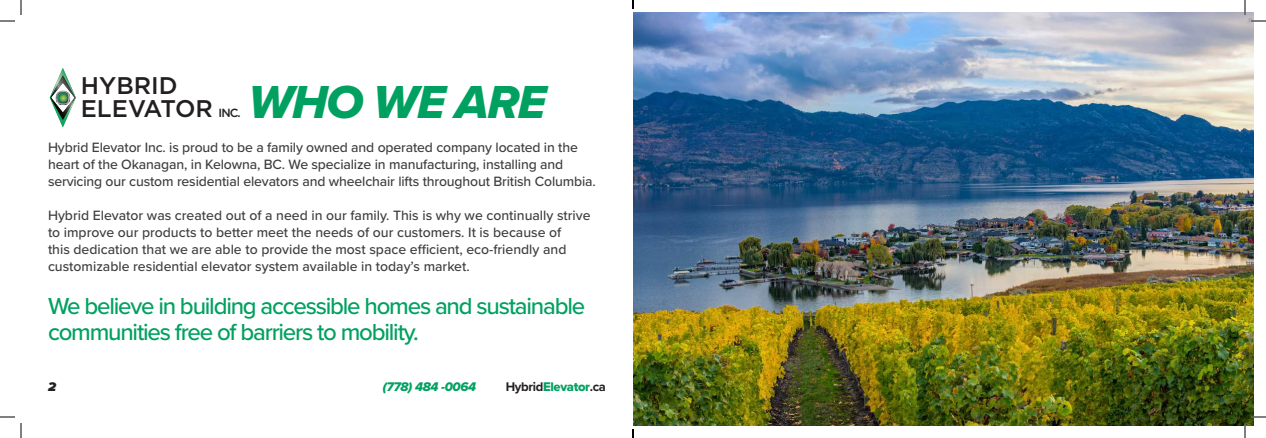
<style>
.page{position:relative;width:1266px;height:438px;background:#fff}
.page>*{position:absolute;margin:0;border:0;box-sizing:border-box;transform-origin:0 0}
.t1{font:48px "Proxima Nova Extrabld It";letter-spacing:-.025em;color:#00a160}
.t2{font:500 24.1px/22.5px "Gotham";color:#231f20}
.t3{font:500 24px/26px "Proxima Nova";letter-spacing:-.05em;color:#00a160}
.t4{font:500 14px/17px "Proxima Nova";color:#3e3e3f}
.t5{font:700 13px "Proxima Nova";letter-spacing:-.025em;color:#231f20}
.t6{font:13px "Proxima Nova Extrabld It";letter-spacing:-.025em;color:#00a160}
.t7{font:italic 900 13px "Proxima Nova";color:#231f20}
.s1{font-size:11.8px}
.s2{font-family:"Proxima Nova Extrabld";font-weight:400;color:#00a160}
</style>
<div class="page">
<svg style="left:50px;top:68px;width:26px;height:59px"></svg>
<img style="left:633px;top:12px;width:621px;height:414px">
<svg style="left:0;top:0;width:22px;height:22px"></svg>
<svg style="left:0;top:416px;width:22px;height:22px"></svg>
<svg style="left:1244px;top:0;width:22px;height:22px"></svg>
<svg style="left:1244px;top:416px;width:22px;height:22px"></svg>
<svg style="left:632px;top:0;width:2px;height:9px"></svg>
<svg style="left:632px;top:429px;width:2px;height:9px"></svg>
<h2 class="t2" style="left:81px;top:74px;width:161px">HYBRID<br>ELEVATOR <span class="s1">INC.</span></h2>
<h1 class="t1" style="left:249px;top:66px;width:299px">WHO WE ARE</h1>
<p class="t4" style="left:48px;top:138px;width:549px">Hybrid Elevator Inc. is proud to be a family owned and operated company located in the heart of the Okanagan, in Kelowna, BC. We specialize in manufacturing, installing and servicing our custom residential elevators and wheelchair lifts throughout British Columbia.</p>
<p class="t4" style="left:48px;top:206px;width:544px">Hybrid Elevator was created out of a need in our family. This is why we continually strive to improve our products to better meet the needs of our customers. It is because of<br>this dedication that we are able to provide the most space efficient, eco-friendly and customizable residential elevator system available in today’s market.</p>
<h3 class="t3" style="left:48px;top:292px;width:539px">We believe in building accessible homes and sustainable communities free of barriers to mobility.</h3>
<p class="t7" style="left:48px;top:377px;width:9px">2</p>
<p class="t6" style="left:383px;top:377px;width:95px">(778) 484 -0064</p>
<p class="t5" style="left:506px;top:377px;width:102px">Hybrid<span class="s2">Elevator</span>.ca</p>
</div>
